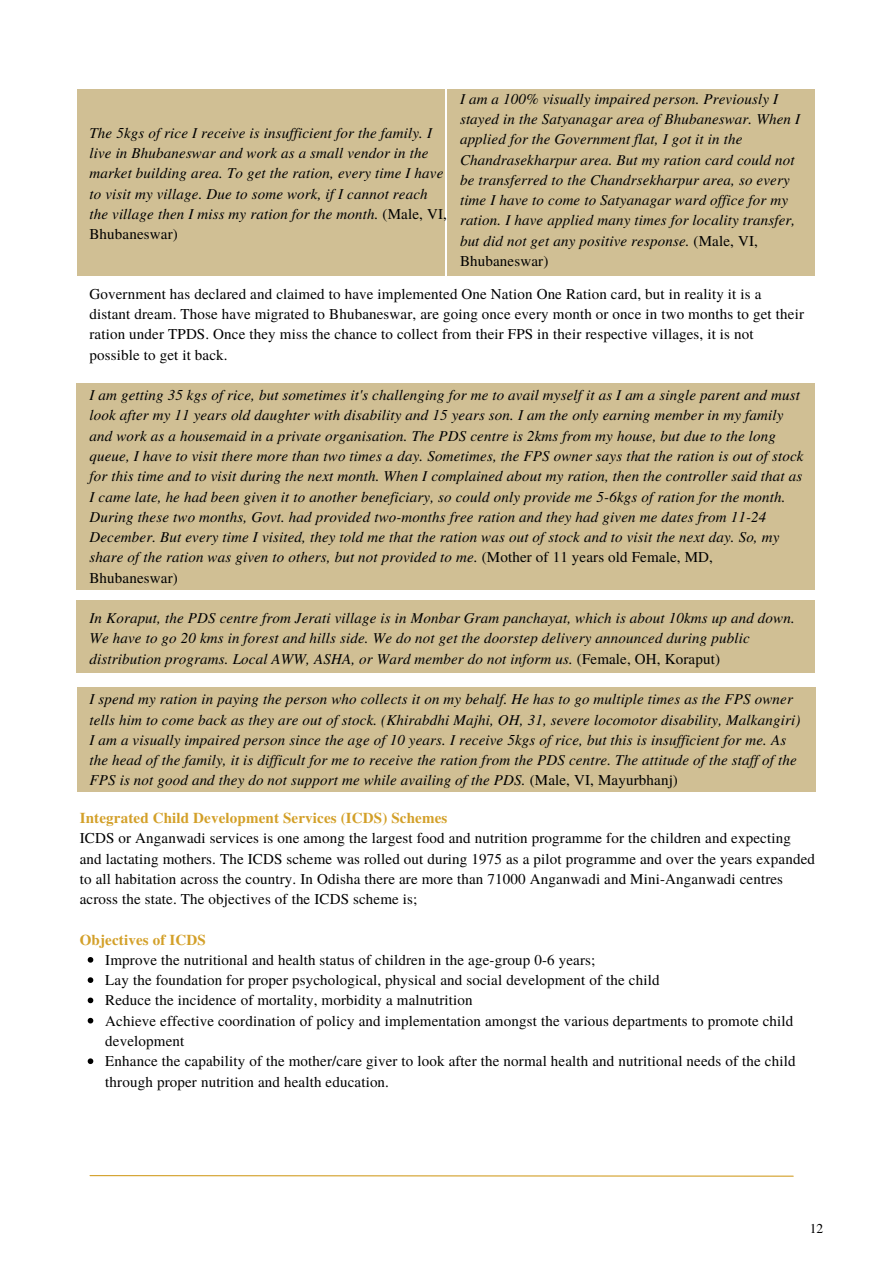
<style>
.page{position:relative;width:894px;height:1264px;background:#fff}
.page>*{position:absolute;margin:0;border:0;box-sizing:border-box;transform-origin:0 0}
.t1{font:italic 15px/20.2px "Te X Gyre Termes";letter-spacing:.01em;color:#000}
.t2{font:15px/20.2px "Te X Gyre Termes";letter-spacing:.01em;color:#000}
.t3{font:700 15px "Te X Gyre Termes";letter-spacing:.01em;color:#d3a029}
.t4{font:13.5px "Te X Gyre Termes";color:#000}
.s1{font-style:normal}
</style>
<div class="page">
<div style="left:77px;top:89px;width:367px;height:187px;background:#d0bf94"></div>
<div style="left:77px;top:600px;width:737px;height:72px;background:#d0bf94"></div>
<div style="left:77px;top:383px;width:737px;height:206px;background:#d0bf94"></div>
<div style="left:447px;top:89px;width:367px;height:187px;background:#d0bf94"></div>
<div style="left:78px;top:686px;width:737px;height:105px;background:#d0bf94"></div>
<svg style="left:88px;top:957px;width:5px;height:5px"></svg>
<svg style="left:88px;top:977px;width:5px;height:5px"></svg>
<svg style="left:88px;top:997px;width:5px;height:6px"></svg>
<svg style="left:88px;top:1017px;width:5px;height:6px"></svg>
<svg style="left:88px;top:1058px;width:5px;height:6px"></svg>
<svg style="left:89px;top:1175px;width:705px;height:2px"></svg>
<p class="t1" style="left:460px;top:88px;width:341px">I am a 100% visually impaired person. Previously I stayed in the Satyanagar area of Bhubaneswar. When I applied for the Government flat, I got it in the Chandrasekharpur area. But my ration card could not be transferred to the Chandrsekharpur area, so every time I have to come to Satyanagar ward office for my ration. I have applied many times for locality transfer, but did not get any positive response. <span class="s1">(Male, VI, Bhubaneswar)</span></p>
<p class="t2" style="left:89px;top:283px;width:715px">Government has declared and claimed to have implemented One Nation One Ration card, but in reality it is a distant dream. Those have migrated to Bhubaneswar, are going once every month or once in two months to get their ration under TPDS. Once they miss the chance to collect from their FPS in their respective villages, it is not possible to get it back.</p>
<p class="t1" style="left:89px;top:384px;width:715px">I am getting 35 kgs of rice, but sometimes it's challenging for me to avail myself it as I am a single parent and must look after my 11 years old daughter with disability and 15 years son. I am the only earning member in my family and work as a housemaid in a private organisation. The PDS centre is 2kms from my house, but due to the long queue, I have to visit there more than two times a day. Sometimes, the FPS owner says that the ration is out of stock for this time and to visit during the next month. When I complained about my ration, then the controller said that as I came late, he had been given it to another beneficiary, so could only provide me 5-6kgs of ration for the month.<br>During these two months, Govt. had provided two-months free ration and they had given me dates from 11-24<br>December. But every time I visited, they told me that the ration was out of stock and to visit the next day. So, my share of the ration was given to others, but not provided to me. <span class="s1">(Mother of 11 years old Female, MD, Bhubaneswar)</span></p>
<p class="t1" style="left:89px;top:607px;width:706px">In Koraput, the PDS centre from Jerati village is in Monbar Gram panchayat, which is about 10kms up and down.<br>We have to go 20 kms in forest and hills side. We do not get the doorstep delivery announced during public distribution programs. Local AWW, ASHA, or Ward member do not inform us. <span class="s1">(Female, OH, Koraput)</span></p>
<p class="t1" style="left:89px;top:688px;width:712px">I spend my ration in paying the person who collects it on my behalf. He has to go multiple times as the FPS owner tells him to come back as they are out of stock. (Khirabdhi Majhi, OH, 31, severe locomotor disability, Malkangiri)</p>
<p class="t1" style="left:89px;top:728px;width:708px">I am a visually impaired person since the age of 10 years. I receive 5kgs of rice, but this is insufficient for me. As the head of the family, it is difficult for me to receive the ration from the PDS centre. The attitude of the staff of the<br>FPS is not good and they do not support me while availing of the PDS. <span class="s1">(Male, VI, Mayurbhanj)</span></p>
<p class="t1" style="left:89px;top:122px;width:359px">The 5kgs of rice I receive is insufficient for the family. I live in Bhubaneswar and work as a small vendor in the market building area. To get the ration, every time I have to visit my village. Due to some work, if I cannot reach the village then I miss my ration for the month. <span class="s1">(Male, VI, Bhubaneswar)</span></p>
<p class="t3" style="left:80px;top:806px;width:369px">Integrated Child Development Services (ICDS) Schemes</p>
<p class="t2" style="left:80px;top:827px;width:736px">ICDS or Anganwadi services is one among the largest food and nutrition programme for the children and expecting and lactating mothers. The ICDS scheme was rolled out during 1975 as a pilot programme and over the years expanded to all habitation across the country. In Odisha there are more than 71000 Anganwadi and Mini-Anganwadi centres across the state. The objectives of the ICDS scheme is;</p>
<p class="t3" style="left:80px;top:927px;width:127px">Objectives of ICDS</p>
<p class="t2" style="left:105px;top:949px;width:491px">Improve the nutritional and health status of children in the age-group 0-6 years;</p>
<p class="t2" style="left:105px;top:969px;width:555px">Lay the foundation for proper psychological, physical and social development of the child</p>
<p class="t2" style="left:105px;top:989px;width:369px">Reduce the incidence of mortality, morbidity a malnutrition</p>
<p class="t2" style="left:105px;top:1009px;width:689px">Achieve effective coordination of policy and implementation amongst the various departments to promote child development</p>
<p class="t2" style="left:105px;top:1050px;width:691px">Enhance the capability of the mother/care giver to look after the normal health and nutritional needs of the child through proper nutrition and health education.</p>
<p class="t4" style="left:809px;top:1218px;width:15px">12</p>
</div>
